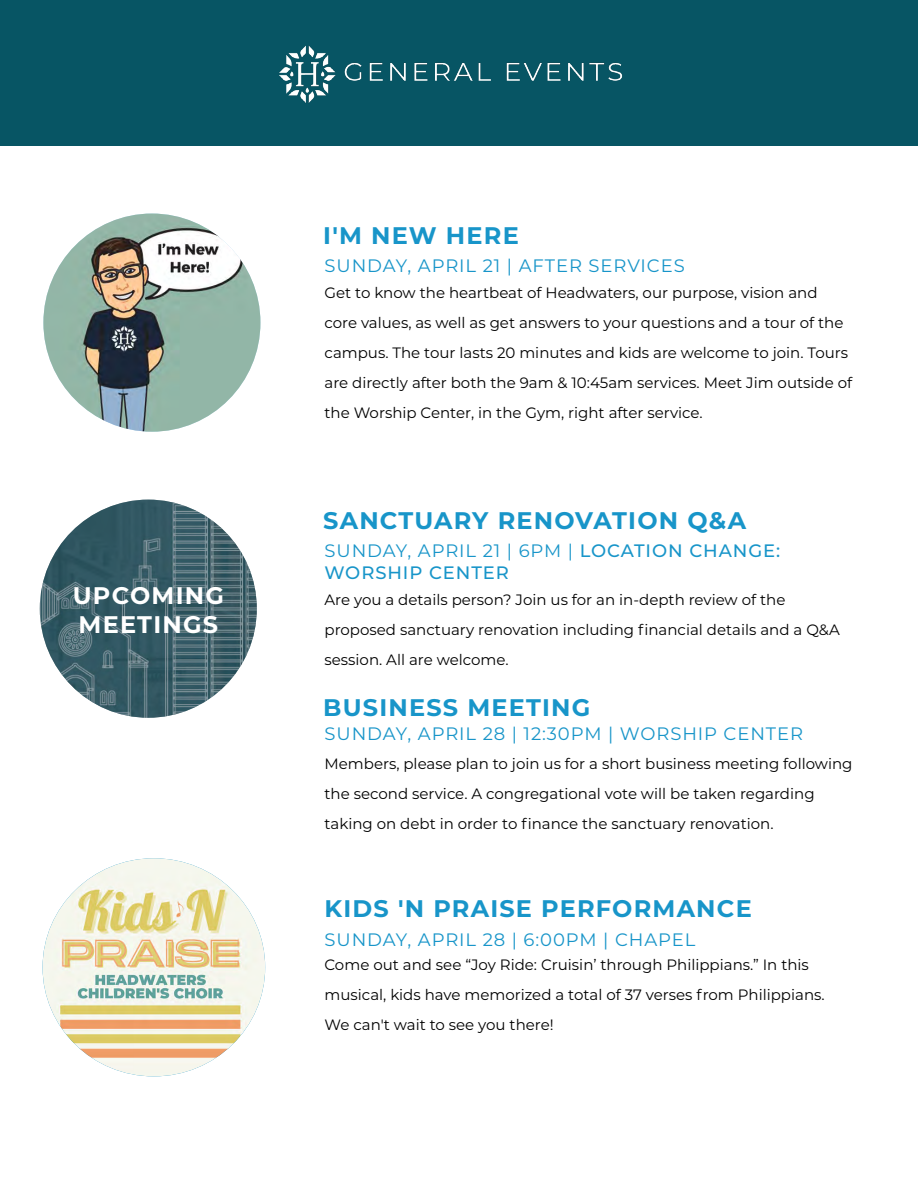
<style>
.page{position:relative;width:918px;height:1188px;background:#fff}
.page>*{position:absolute;margin:0;border:0;box-sizing:border-box;transform-origin:0 0}
.t1{font:700 24px "Montserrat";letter-spacing:.05em;color:#1895c9}
.t2{font:700 24px/28.8px "Montserrat";letter-spacing:.05em;color:#fff}
.t3{font:18px "Montserrat";letter-spacing:.05em;color:#1895c9}
.t4{font:500 18px/21.6px "Montserrat";letter-spacing:.05em;color:#1895c9}
.t5{font:15px/30px "Montserrat";color:#000}
.s1{font-weight:400}
</style>
<div class="page">
<div style="left:0;top:0;width:918px;height:145px;background:#075564"></div>
<img style="left:279px;top:45px;width:344px;height:58px">
<img style="left:43px;top:214px;width:217px;height:218px">
<img style="left:40px;top:500px;width:217px;height:218px">
<img style="left:43px;top:858px;width:222px;height:218px">
<h1 class="t2" style="left:73px;top:580px;width:153px">UPCOMING<br>MEETINGS</h1>
<h1 class="t1" style="left:323px;top:218px;width:197px">I'M NEW HERE</h1>
<p class="t3" style="left:325px;top:253px;width:362px">SUNDAY, APRIL 21 | AFTER SERVICES</p>
<p class="t5" style="left:325px;top:277px;width:529px">Get to know the heartbeat of Headwaters, our purpose, vision and core values, as well as get answers to your questions and a tour of the campus. The tour lasts 20 minutes and kids are welcome to join. Tours are directly after both the 9am &amp; 10:45am services. Meet Jim outside of the Worship Center, in the Gym, right after service.</p>
<h1 class="t1" style="left:323px;top:503px;width:424px">SANCTUARY RENOVATION Q&amp;A</h1>
<p class="t4" style="left:325px;top:539px;width:457px"><span class="s1">SUNDAY, APRIL 21 | 6PM |</span> LOCATION CHANGE:<br>WORSHIP CENTER</p>
<p class="t5" style="left:325px;top:584px;width:517px">Are you a details person? Join us for an in-depth review of the proposed sanctuary renovation including financial details and a Q&amp;A session. All are welcome.</p>
<h1 class="t1" style="left:323px;top:690px;width:269px">BUSINESS MEETING</h1>
<p class="t3" style="left:325px;top:722px;width:480px">SUNDAY, APRIL 28 | 12:30PM | WORSHIP CENTER</p>
<p class="t5" style="left:325px;top:748px;width:530px">Members, please plan to join us for a short business meeting following the second service. A congregational vote will be taken regarding taking on debt in order to finance the sanctuary renovation.</p>
<h1 class="t1" style="left:325px;top:891px;width:429px">KIDS 'N PRAISE PERFORMANCE</h1>
<p class="t3" style="left:325px;top:928px;width:372px">SUNDAY, APRIL 28 | 6:00PM | CHAPEL</p>
<p class="t5" style="left:325px;top:949px;width:502px">Come out and see “Joy Ride: Cruisin’ through Philippians.” In this musical, kids have memorized a total of 37 verses from Philippians.<br>We can't wait to see you there!</p>
</div>
